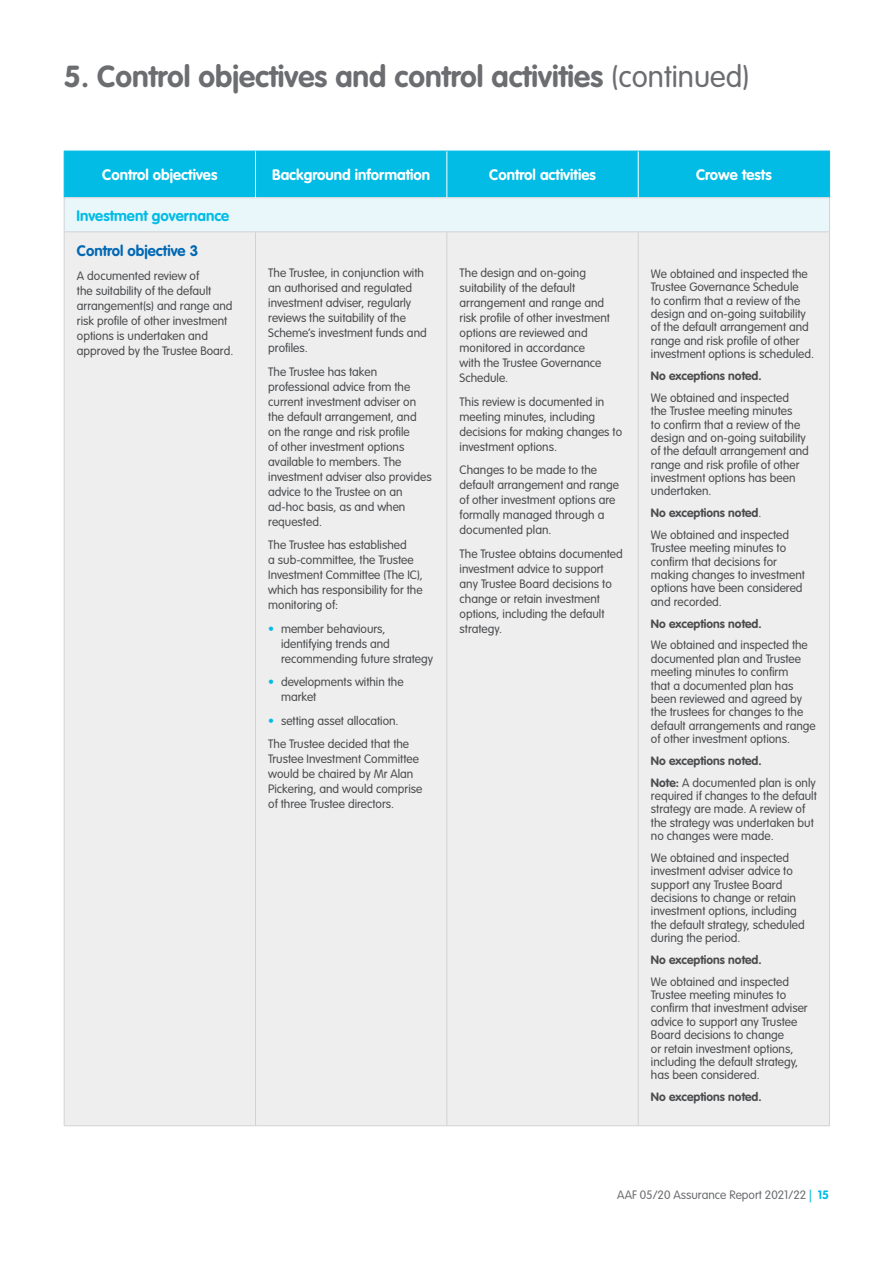
<style>
.page{position:relative;width:893px;height:1263px;background:#fff}
.page>*{position:absolute;margin:0;border:0;box-sizing:border-box;transform-origin:0 0}
.Main_Heading{font:700 30px "VAG Rounded Std";color:#6c6d70}
.Table_Heading_Style{font:700 15px "VAG Rounded Std";color:#fff}
.Table_Heading_Style-2{font:700 15px "VAG Rounded Std";color:#02bce5}
.Sub-heading_2{font:700 15px "VAG Rounded Std";color:#0168b3}
.Table_Body_Style{font:300 12px/15px "VAG Rounded Std";color:#4b4c4d}
.Table_Body_Style-2{font:700 12px "VAG Rounded Std";color:#4b4c4d}
.t1{font:300 12px "VAG Rounded Std";color:#6c6d70}
.s1{font-weight:300}
.s2{color:#02bce5}
.s3{font-weight:700}
.s4{font-weight:700;color:#02bce5}
</style>
<div class="page">
<div style="left:65px;top:152px;width:764px;height:45px;background:#02bce5"></div>
<div style="left:64px;top:198px;width:766px;height:34px;background:#e9f7fb"></div>
<div style="left:65px;top:232px;width:764px;height:893px;background:#eeeeef"></div>
<hr style="left:64px;top:151px;width:191px;height:1px;background:#02bce5">
<hr style="left:255px;top:151px;width:192px;height:1px;background:#02bce5">
<hr style="left:447px;top:151px;width:191px;height:1px;background:#02bce5">
<hr style="left:638px;top:151px;width:192px;height:1px;background:#02bce5">
<hr style="left:64px;top:198px;width:1px;height:33px;background:#d1d2d4">
<hr style="left:64px;top:197px;width:191px;height:1px;background:#d1d2d4">
<hr style="left:255px;top:197px;width:192px;height:1px;background:#d1d2d4">
<hr style="left:447px;top:197px;width:191px;height:1px;background:#d1d2d4">
<hr style="left:638px;top:197px;width:192px;height:1px;background:#d1d2d4">
<hr style="left:64px;top:231px;width:191px;height:1px;background:#d1d2d4">
<hr style="left:64px;top:232px;width:1px;height:893px;background:#d1d2d4">
<hr style="left:255px;top:231px;width:192px;height:1px;background:#d1d2d4">
<hr style="left:255px;top:232px;width:1px;height:893px;background:#d1d2d4">
<hr style="left:447px;top:231px;width:191px;height:1px;background:#d1d2d4">
<hr style="left:446px;top:232px;width:1px;height:893px;background:#d1d2d4">
<hr style="left:638px;top:231px;width:192px;height:1px;background:#d1d2d4">
<hr style="left:638px;top:232px;width:1px;height:893px;background:#d1d2d4">
<hr style="left:829px;top:232px;width:1px;height:893px;background:#d1d2d4">
<hr style="left:64px;top:1125px;width:191px;height:1px;background:#d1d2d4">
<hr style="left:255px;top:1125px;width:192px;height:1px;background:#d1d2d4">
<hr style="left:447px;top:1125px;width:191px;height:1px;background:#d1d2d4">
<hr style="left:638px;top:1125px;width:192px;height:1px;background:#d1d2d4">
<hr style="left:64px;top:151px;width:1px;height:46px;background:#02bce5">
<hr style="left:829px;top:151px;width:1px;height:46px;background:#02bce5">
<hr style="left:255px;top:151px;width:1px;height:46px;background:#fff">
<hr style="left:638px;top:151px;width:1px;height:46px;background:#fff">
<hr style="left:829px;top:198px;width:1px;height:33px;background:#d1d2d4">
<hr style="left:446px;top:151px;width:1px;height:46px;background:#fff">
<p class="Main_Heading" style="left:64px;top:59px;width:687px">5. Control objectives and control activities <span class="s1">(continued)</span></p>
<p class="Table_Heading_Style" style="left:102px;top:166px;width:117px">Control objectives</p>
<p class="Table_Heading_Style" style="left:272px;top:166px;width:160px">Background information</p>
<p class="Table_Heading_Style" style="left:489px;top:166px;width:108px">Control activities</p>
<p class="Table_Heading_Style" style="left:696px;top:166px;width:77px">Crowe tests</p>
<p class="Table_Heading_Style-2" style="left:76px;top:207px;width:154px">Investment governance</p>
<p class="Sub-heading_2" style="left:77px;top:242px;width:123px">Control objective 3</p>
<p class="Table_Body_Style" style="left:77px;top:268px;width:158px">A documented review of<br>the suitability of the default arrangement(s) and range and risk profile of other investment options is undertaken and approved by the Trustee Board.</p>
<p class="Table_Body_Style" style="left:268px;top:266px;width:160px">The Trustee, in conjunction with an authorised and regulated investment adviser, regularly reviews the suitability of the<br>Scheme’s investment funds and profiles.</p>
<p class="Table_Body_Style" style="left:268px;top:365px;width:165px">The Trustee has taken professional advice from the current investment adviser on the default arrangement, and on the range and risk profile<br>of other investment options available to members. The investment adviser also provides advice to the Trustee on an ad-hoc basis, as and when requested.</p>
<p class="Table_Body_Style" style="left:268px;top:538px;width:156px">The Trustee has established<br>a sub-committee, the Trustee<br>Investment Committee (The IC), which has responsibility for the monitoring of:</p>
<p class="Table_Body_Style" style="left:281px;top:622px;width:154px;text-indent:-13px"><span class="s2">•</span> member behaviours, identifying trends and recommending future strategy</p>
<p class="Table_Body_Style" style="left:281px;top:675px;width:124px;text-indent:-13px"><span class="s2">•</span> developments within the market</p>
<p class="Table_Body_Style" style="left:268px;top:714px;width:132px"><span class="s2">•</span> setting asset allocation.</p>
<p class="Table_Body_Style" style="left:268px;top:737px;width:156px">The Trustee decided that the<br>Trustee Investment Committee would be chaired by Mr Alan<br>Pickering, and would comprise of three Trustee directors.</p>
<p class="Table_Body_Style" style="left:460px;top:266px;width:152px">The design and on-going suitability of the default arrangement and range and risk profile of other investment options are reviewed and monitored in accordance<br>with the Trustee Governance<br>Schedule.</p>
<p class="Table_Body_Style" style="left:460px;top:395px;width:164px">This review is documented in meeting minutes, including decisions for making changes to investment options.</p>
<p class="Table_Body_Style" style="left:460px;top:463px;width:161px">Changes to be made to the default arrangement and range of other investment options are formally managed through a documented plan.</p>
<p class="Table_Body_Style" style="left:460px;top:547px;width:165px">The Trustee obtains documented investment advice to support any Trustee Board decisions to change or retain investment options, including the default strategy.</p>
<p class="Table_Body_Style" style="left:651px;top:268px;width:165px;line-height:13.4px">We obtained and inspected the<br>Trustee Governance Schedule<br>to confirm that a review of the design and on-going suitability of the default arrangement and range and risk profile of other investment options is scheduled.</p>
<p class="Table_Body_Style-2" style="left:651px;top:369px;width:112px">No exceptions noted.</p>
<p class="Table_Body_Style" style="left:651px;top:391px;width:159px;line-height:13.4px">We obtained and inspected<br>the Trustee meeting minutes<br>to confirm that a review of the design and on-going suitability of the default arrangement and range and risk profile of other investment options has been undertaken.</p>
<p class="Table_Body_Style-2" style="left:651px;top:506px;width:112px">No exceptions noted<span class="s1">.</span></p>
<p class="Table_Body_Style" style="left:651px;top:528px;width:156px;line-height:13.4px">We obtained and inspected<br>Trustee meeting minutes to confirm that decisions for making changes to investment options have been considered and recorded.</p>
<p class="Table_Body_Style-2" style="left:651px;top:616px;width:112px">No exceptions noted.</p>
<p class="Table_Body_Style" style="left:651px;top:639px;width:166px;line-height:13.4px">We obtained and inspected the documented plan and Trustee meeting minutes to confirm<br>that a documented plan has been reviewed and agreed by the trustees for changes to the default arrangements and range of other investment options.</p>
<p class="Table_Body_Style-2" style="left:651px;top:753px;width:112px">No exceptions noted.</p>
<p class="Table_Body_Style" style="left:651px;top:776px;width:167px;line-height:13.4px"><span class="s3">Note:</span> A documented plan is only required if changes to the default strategy are made. A review of the strategy was undertaken but no changes were made.</p>
<p class="Table_Body_Style" style="left:651px;top:851px;width:155px;line-height:13.4px">We obtained and inspected investment adviser advice to support any Trustee Board decisions to change or retain investment options, including the default strategy, scheduled during the period.</p>
<p class="Table_Body_Style-2" style="left:651px;top:953px;width:112px">No exceptions noted.</p>
<p class="Table_Body_Style" style="left:651px;top:975px;width:158px;line-height:13.4px">We obtained and inspected<br>Trustee meeting minutes to confirm that investment adviser advice to support any Trustee<br>Board decisions to change<br>or retain investment options, including the default strategy, has been considered.</p>
<p class="Table_Body_Style-2" style="left:651px;top:1090px;width:112px">No exceptions noted.</p>
<p class="t1" style="left:617px;top:1188px;width:213px">AAF 05/20 Assurance Report 2021/22 <span class="s2">|</span> <span class="s4">15</span></p>
</div>
